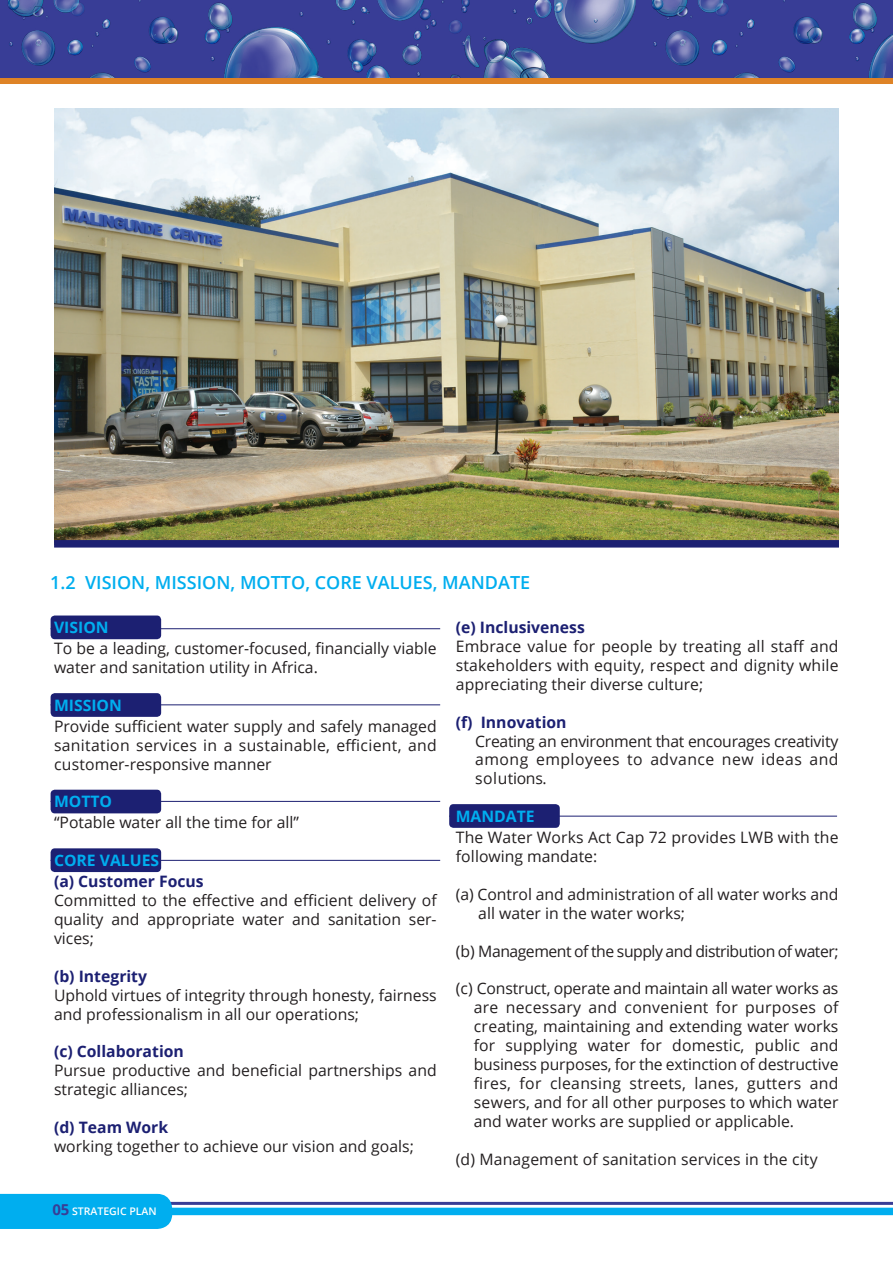
<style>
.page{position:relative;width:893px;height:1263px;background:#fff}
.page>*{position:absolute;margin:0;border:0;box-sizing:border-box;transform-origin:0 0}
.t1{font:600 18px "Open Sans";color:#00aeef}
.t2{font:15.75px/18.9px "Open Sans";color:#231f20;text-align:justify}
.t3{font:700 15.75px "Open Sans";color:#1c2072}
.t4{font:15.75px "Open Sans";letter-spacing:-.03em;color:#231f20}
.t5{font:700 15.75px "Open Sans";color:#00aeef}
.t6{font:700 15px "Open Sans";color:#383d96}
.t7{font:600 10.5px "Open Sans";color:#fff}
</style>
<div class="page">
<img style="left:54px;top:108px;width:785px;height:432px">
<div style="left:54px;top:540px;width:785px;height:8px;background:#1c2072"></div>
<div style="left:449px;top:804px;width:111px;height:24px;background:#1c2072;border-radius:4px"></div>
<hr style="left:449px;top:816px;width:388px;height:1px;background:#1c2072">
<div style="left:51px;top:848px;width:110px;height:24px;background:#1c2072;border-radius:4px"></div>
<hr style="left:51px;top:860px;width:389px;height:1px;background:#1c2072">
<div style="left:51px;top:790px;width:110px;height:23px;background:#1c2072;border-radius:4px"></div>
<hr style="left:51px;top:801px;width:389px;height:1px;background:#1c2072">
<div style="left:51px;top:693px;width:110px;height:24px;background:#1c2072;border-radius:4px"></div>
<hr style="left:51px;top:704px;width:389px;height:1px;background:#1c2072">
<div style="left:51px;top:615px;width:110px;height:24px;background:#1c2072;border-radius:4px"></div>
<hr style="left:51px;top:628px;width:389px;height:1px;background:#1c2072">
<img style="left:0;top:0;width:636px;height:78px">
<img style="left:644px;top:0;width:249px;height:78px">
<div style="left:0;top:78px;width:893px;height:6px;background:#de8326"></div>
<hr style="left:128px;top:1202px;width:765px;height:3px;background:#383d96">
<div style="left:0;top:1194px;width:172px;height:35px;background:#00aeef"></div>
<div style="left:166px;top:1208px;width:727px;height:7px;background:#00aeef"></div>
<p class="t1" style="left:50px;top:570px;width:482px">1.2 VISION, MISSION, MOTTO, CORE VALUES, MANDATE</p>
<p class="t5" style="left:54px;top:616px;width:56px">VISION</p>
<p class="t2" style="left:54px;top:638px;width:384px">To be a leading, customer-focused, financially viable water and sanitation utility in Africa.</p>
<p class="t5" style="left:54px;top:694px;width:69px">MISSION</p>
<p class="t2" style="left:54px;top:716px;width:384px">Provide sufficient water supply and safely managed sanitation services in a sustainable, efficient, and customer-responsive manner</p>
<p class="t5" style="left:54px;top:791px;width:60px">MOTTO</p>
<p class="t2" style="left:54px;top:813px;width:247px">“Potable water all the time for all”</p>
<p class="t5" style="left:54px;top:849px;width:107px">CORE VALUES</p>
<p class="t3" style="left:54px;top:870px;width:151px">(a) Customer Focus</p>
<p class="t2" style="left:54px;top:890px;width:384px">Committed to the effective and efficient delivery of quality and appropriate water and sanitation ser&shy;vices;</p>
<p class="t3" style="left:54px;top:965px;width:95px">(b) Integrity</p>
<p class="t2" style="left:54px;top:985px;width:384px">Uphold virtues of integrity through honesty, fairness and professionalism in all our operations;</p>
<p class="t3" style="left:54px;top:1040px;width:131px">(c) Collaboration</p>
<p class="t2" style="left:54px;top:1061px;width:384px">Pursue productive and beneficial partnerships and strategic alliances;</p>
<p class="t3" style="left:54px;top:1116px;width:116px">(d) Team Work</p>
<p class="t2" style="left:54px;top:1136px;width:361px">working together to achieve our vision and goals;</p>
<p class="t6" style="left:52px;top:1199px;width:19px">05</p>
<p class="t7" style="left:72px;top:1204px;width:86px">STRATEGIC PLAN</p>
<p class="t3" style="left:456px;top:616px;width:131px">(e) Inclusiveness</p>
<p class="t2" style="left:456px;top:636px;width:384px">Embrace value for people by treating all staff and stakeholders with equity, respect and dignity while appreciating their diverse culture;</p>
<p class="t3" style="left:456px;top:711px;width:112px">(f) Innovation</p>
<p class="t2" style="left:475px;top:731px;width:365px">Creating an environment that encourages creativity among employees to advance new ideas and solutions.</p>
<p class="t5" style="left:456px;top:805px;width:80px">MANDATE</p>
<p class="t2" style="left:456px;top:827px;width:384px">The Water Works Act Cap 72 provides LWB with the following mandate:</p>
<p class="t2" style="left:456px;top:884px;width:384px">(a) Control and administration of all water works and</p>
<p class="t2" style="left:478px;top:903px;width:208px">all water in the water works;</p>
<p class="t4" style="left:456px;top:940px;width:384px">(b) Management of the supply and distribution of water;</p>
<p class="t2" style="left:456px;top:979px;width:384px">(c) Construct, operate and maintain all water works as</p>
<p class="t2" style="left:474px;top:998px;width:366px">are necessary and convenient for purposes of creating, maintaining and extending water works for supplying water for domestic, public and business purposes, for the extinction of destructive fires, for cleansing streets, lanes, gutters and sewers, and for all other purposes to which water and water works are supplied or applicable.</p>
<p class="t2" style="left:456px;top:1149px;width:363px">(d) Management of sanitation services in the city</p>
</div>
